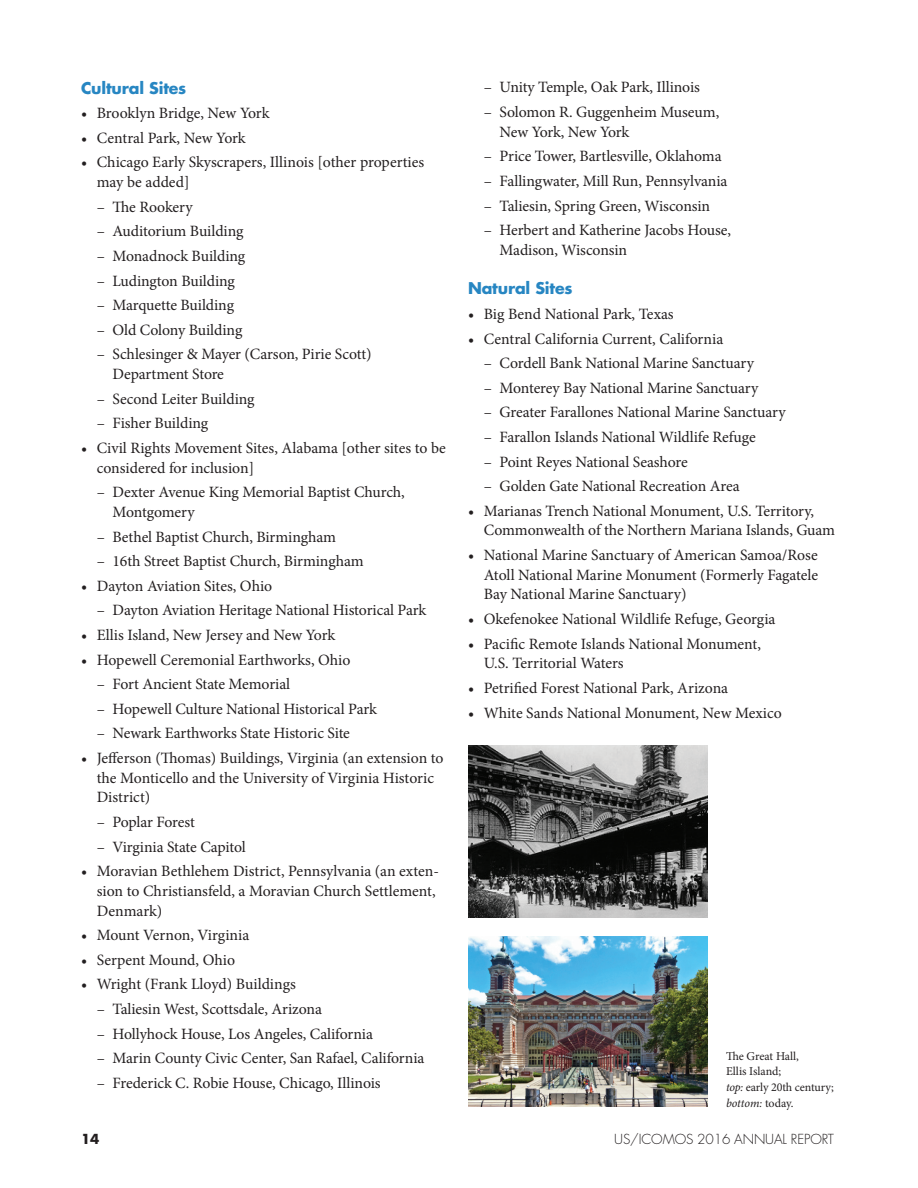
<style>
.page{position:relative;width:918px;height:1188px;background:#fff}
.page>*{position:absolute;margin:0;border:0;box-sizing:border-box;transform-origin:0 0}
.t1{font:15.75px/19.6px "Minion Pro";letter-spacing:-.005em;color:#231f20}
.t2{font:700 15.75px "Futura";letter-spacing:-.01em;color:#2786c2}
.t3{font:300 13.5px "Futura";letter-spacing:-.01em;color:#231f20}
.t4{font:700 13.5px "Futura";color:#231f20}
.t5{font:12px/15.8px "Minion Pro";letter-spacing:-.01em;color:#231f20}
.s1{font-style:italic}
</style>
<div class="page">
<img style="left:468px;top:937px;width:240px;height:170px">
<img style="left:468px;top:746px;width:240px;height:172px">
<p class="t2" style="left:81px;top:77px;width:107px">Cultural Sites</p>
<p class="t1" style="left:81px;top:103px;width:190px">• Brooklyn Bridge, New York</p>
<p class="t1" style="left:81px;top:128px;width:166px">• Central Park, New York</p>
<p class="t1" style="left:97px;top:153px;width:329px;text-indent:-16px">• Chicago Early Skyscrapers, Illinois [other properties may be added]</p>
<p class="t1" style="left:97px;top:197px;width:97px">– The Rookery</p>
<p class="t1" style="left:97px;top:222px;width:148px">– Auditorium Building</p>
<p class="t1" style="left:97px;top:246px;width:150px">– Monadnock Building</p>
<p class="t1" style="left:97px;top:271px;width:140px">– Ludington Building</p>
<p class="t1" style="left:97px;top:295px;width:139px">– Marquette Building</p>
<p class="t1" style="left:97px;top:320px;width:147px">– Old Colony Building</p>
<p class="t1" style="left:112px;top:345px;width:261px;text-indent:-16px">– Schlesinger &amp; Mayer (Carson, Pirie Scott)<br>Department Store</p>
<p class="t1" style="left:97px;top:389px;width:159px">– Second Leiter Building</p>
<p class="t1" style="left:97px;top:414px;width:113px">– Fisher Building</p>
<p class="t1" style="left:97px;top:438px;width:351px;text-indent:-16px">• Civil Rights Movement Sites, Alabama [other sites to be considered for inclusion]</p>
<p class="t1" style="left:112px;top:482px;width:294px;text-indent:-16px">– Dexter Avenue King Memorial Baptist Church,<br>Montgomery</p>
<p class="t1" style="left:97px;top:527px;width:241px">– Bethel Baptist Church, Birmingham</p>
<p class="t1" style="left:97px;top:551px;width:268px">– 16th Street Baptist Church, Birmingham</p>
<p class="t1" style="left:81px;top:576px;width:193px">• Dayton Aviation Sites, Ohio</p>
<p class="t1" style="left:97px;top:601px;width:331px">– Dayton Aviation Heritage National Historical Park</p>
<p class="t1" style="left:81px;top:625px;width:256px">• Ellis Island, New Jersey and New York</p>
<p class="t1" style="left:81px;top:650px;width:271px">• Hopewell Ceremonial Earthworks, Ohio</p>
<p class="t1" style="left:97px;top:674px;width:195px">– Fort Ancient State Memorial</p>
<p class="t1" style="left:97px;top:699px;width:282px">– Hopewell Culture National Historical Park</p>
<p class="t1" style="left:97px;top:724px;width:255px">– Newark Earthworks State Historic Site</p>
<p class="t1" style="left:97px;top:748px;width:348px;text-indent:-16px">• Jefferson (Thomas) Buildings, Virginia (an extension to the Monticello and the University of Virginia Historic<br>District)</p>
<p class="t1" style="left:97px;top:812px;width:100px">– Poplar Forest</p>
<p class="t1" style="left:97px;top:837px;width:151px">– Virginia State Capitol</p>
<p class="t1" style="left:97px;top:862px;width:344px;text-indent:-16px">• Moravian Bethlehem District, Pennsylvania (an exten&shy;sion to Christiansfeld, a Moravian Church Settlement,<br>Denmark)</p>
<p class="t1" style="left:81px;top:925px;width:170px">• Mount Vernon, Virginia</p>
<p class="t1" style="left:81px;top:950px;width:156px">• Serpent Mound, Ohio</p>
<p class="t1" style="left:81px;top:975px;width:216px">• Wright (Frank Lloyd) Buildings</p>
<p class="t1" style="left:97px;top:999px;width:227px">– Taliesin West, Scottsdale, Arizona</p>
<p class="t1" style="left:97px;top:1024px;width:278px">– Hollyhock House, Los Angeles, California</p>
<p class="t1" style="left:97px;top:1049px;width:329px">– Marin County Civic Center, San Rafael, California</p>
<p class="t1" style="left:97px;top:1073px;width:286px">– Frederick C. Robie House, Chicago, Illinois</p>
<p class="t1" style="left:484px;top:78px;width:218px">– Unity Temple, Oak Park, Illinois</p>
<p class="t1" style="left:500px;top:102px;width:221px;text-indent:-16px">– Solomon R. Guggenheim Museum,<br>New York, New York</p>
<p class="t1" style="left:484px;top:147px;width:239px">– Price Tower, Bartlesville, Oklahoma</p>
<p class="t1" style="left:484px;top:171px;width:245px">– Fallingwater, Mill Run, Pennsylvania</p>
<p class="t1" style="left:484px;top:196px;width:228px">– Taliesin, Spring Green, Wisconsin</p>
<p class="t1" style="left:500px;top:220px;width:233px;text-indent:-16px">– Herbert and Katherine Jacobs House,<br>Madison, Wisconsin</p>
<p class="t2" style="left:468px;top:277px;width:106px">Natural Sites</p>
<p class="t1" style="left:468px;top:304px;width:207px">• Big Bend National Park, Texas</p>
<p class="t1" style="left:468px;top:329px;width:257px">• Central California Current, California</p>
<p class="t1" style="left:484px;top:353px;width:272px">– Cordell Bank National Marine Sanctuary</p>
<p class="t1" style="left:484px;top:378px;width:276px">– Monterey Bay National Marine Sanctuary</p>
<p class="t1" style="left:484px;top:403px;width:303px">– Greater Farallones National Marine Sanctuary</p>
<p class="t1" style="left:484px;top:427px;width:273px">– Farallon Islands National Wildlife Refuge</p>
<p class="t1" style="left:484px;top:452px;width:206px">– Point Reyes National Seashore</p>
<p class="t1" style="left:484px;top:476px;width:257px">– Golden Gate National Recreation Area</p>
<p class="t1" style="left:484px;top:501px;width:353px;text-indent:-16px">• Marianas Trench National Monument, U.S. Territory,<br>Commonwealth of the Northern Mariana Islands, Guam</p>
<p class="t1" style="left:484px;top:545px;width:336px;text-align:justify;text-indent:-16px">• National Marine Sanctuary of American Samoa/Rose Atoll National Marine Monument (Formerly Fagatele Bay National Marine Sanctuary)</p>
<p class="t1" style="left:468px;top:609px;width:309px">• Okefenokee National Wildlife Refuge, Georgia</p>
<p class="t1" style="left:484px;top:634px;width:279px;text-indent:-16px">• Pacific Remote Islands National Monument,<br>U.S. Territorial Waters</p>
<p class="t1" style="left:468px;top:678px;width:262px">• Petrified Forest National Park, Arizona</p>
<p class="t1" style="left:468px;top:703px;width:315px">• White Sands National Monument, New Mexico</p>
<p class="t5" style="left:726px;top:1048px;width:109px">The Great Hall,<br>Ellis Island;<br><span class="s1">top:</span> early 20th century; <span class="s1">bottom:</span> today.</p>
<p class="t4" style="left:81px;top:1130px;width:20px">14</p>
<p class="t3" style="left:614px;top:1131px;width:221px">US/ICOMOS 2016 ANNUAL REPORT</p>
</div>
